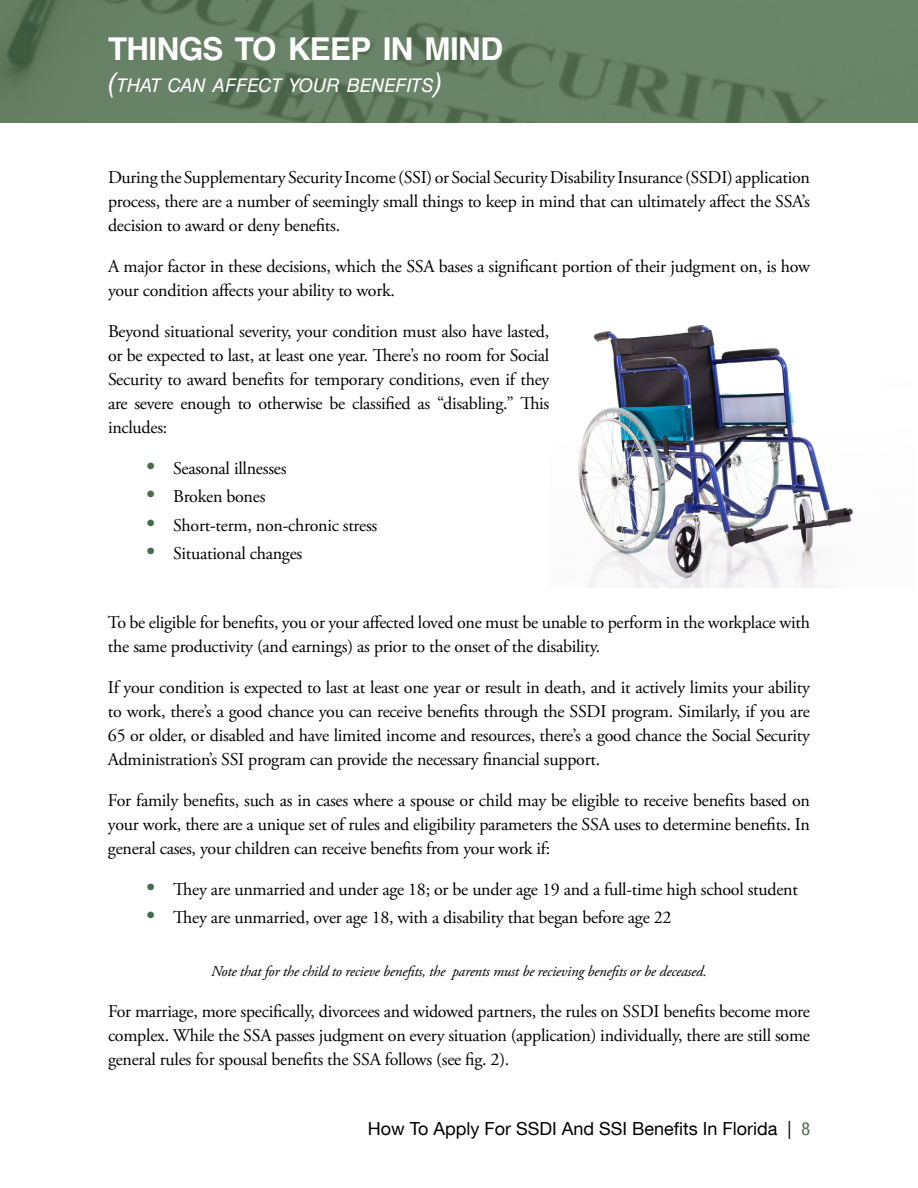
<style>
.page{position:relative;width:918px;height:1188px;background:#fff}
.page>*{position:absolute;margin:0;border:0;box-sizing:border-box;transform-origin:0 0}
.t1{font:700 31.5px "Helvetica LT Std";letter-spacing:-.02em;color:#fff}
.t2{font:italic 18.9px "Helvetica LT Std";letter-spacing:-.02em;color:#fff}
.t3{font:18px/24px "Adobe Garamond Pro";letter-spacing:-.02em;color:#000;text-align:justify}
.t4{font:18px/24px "Adobe Garamond Pro";letter-spacing:-.08em;color:#000}
.t5{font:18px "Helvetica Neue LT Com";color:#000}
.t6{font:italic 15px "Adobe Garamond Pro";letter-spacing:-.015em;color:#000}
.s1{font-size:27px}
.s2{font-size:24px;color:#496c4c}
.s3{font-stretch:condensed;color:#496c4c}
</style>
<div class="page">
<img style="left:0;top:0;width:918px;height:123px">
<img style="left:578px;top:325px;width:275px;height:262px">
<h1 class="t1" style="left:108px;top:30px;width:397px">THINGS TO KEEP IN MIND</h1>
<p class="t2" style="left:108px;top:75px;width:336px"><span class="s1">(</span>THAT CAN AFFECT YOUR BENEFITS<span class="s1">)</span></p>
<p class="t3" style="left:108px;top:166px;width:704px">During the Supplementary Security Income (SSI) or Social Security Disability Insurance (SSDI) application process, there are a number of seemingly small things to keep in mind that can ultimately affect the SSA’s decision to award or deny benefits.</p>
<p class="t3" style="left:108px;top:255px;width:704px">A major factor in these decisions, which the SSA bases a significant portion of their judgment on, is how your condition affects your ability to work.</p>
<p class="t3" style="left:108px;top:320px;width:443px">Beyond situational severity, your condition must also have lasted, or be expected to last, at least one year. There’s no room for Social Security to award benefits for temporary conditions, even if they are severe enough to otherwise be classified as “disabling.” This includes:</p>
<p class="t3" style="left:146px;top:457px;width:142px"><span class="s2">•</span> Seasonal illnesses</p>
<p class="t3" style="left:146px;top:485px;width:121px"><span class="s2">•</span> Broken bones</p>
<p class="t3" style="left:146px;top:514px;width:233px"><span class="s2">•</span> Short-term, non-chronic stress</p>
<p class="t3" style="left:146px;top:542px;width:158px"><span class="s2">•</span> Situational changes</p>
<p class="t4" style="left:108px;top:611px;width:703px">To be eligible for benefits, you or your affected loved one must be unable to perform in the workplace with the same productivity (and earnings) as prior to the onset of the disability.</p>
<p class="t3" style="left:108px;top:676px;width:703px">If your condition is expected to last at least one year or result in death, and it actively limits your ability to work, there’s a good chance you can receive benefits through the SSDI program. Similarly, if you are 65 or older, or disabled and have limited income and resources, there’s a good chance the Social Security Administration’s SSI program can provide the necessary financial support.</p>
<p class="t3" style="left:108px;top:789px;width:703px">For family benefits, such as in cases where a spouse or child may be eligible to receive benefits based on your work, there are a unique set of rules and eligibility parameters the SSA uses to determine benefits. In general cases, your children can receive benefits from your work if:</p>
<p class="t3" style="left:146px;top:878px;width:653px"><span class="s2">•</span> They are unmarried and under age 18; or be under age 19 and a full-time high school student</p>
<p class="t3" style="left:146px;top:906px;width:527px"><span class="s2">•</span> They are unmarried, over age 18, with a disability that began before age 22</p>
<p class="t6" style="left:211px;top:962px;width:497px">Note that for the child to recieve benefits, the parents must be recieving benefits or be deceased.</p>
<p class="t3" style="left:108px;top:1000px;width:704px">For marriage, more specifically, divorcees and widowed partners, the rules on SSDI benefits become more complex. While the SSA passes judgment on every situation (application) individually, there are still some general rules for spousal benefits the SSA follows (see fig. 2).</p>
<p class="t5" style="left:368px;top:1118px;width:444px">How To Apply For SSDI And SSI Benefits In Florida | <span class="s3">8</span></p>
</div>
